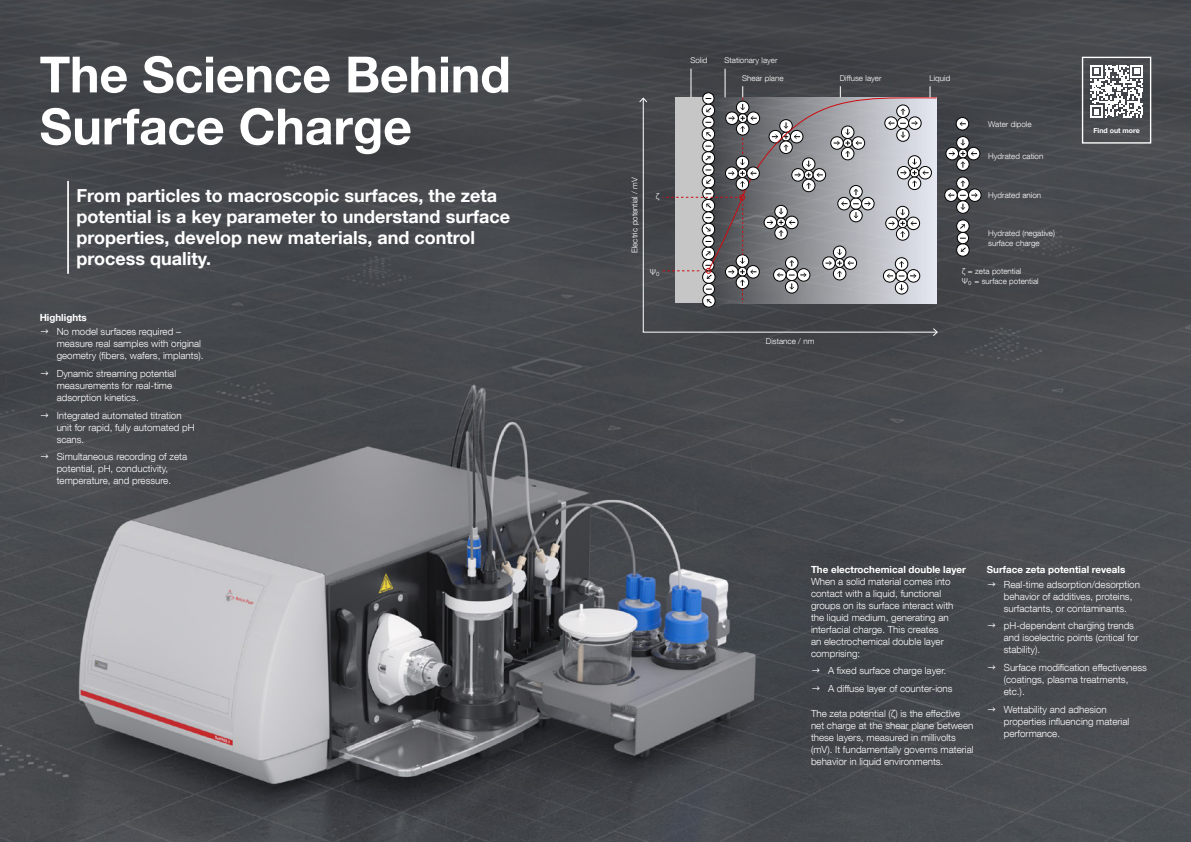
<style>
.page{position:relative;width:1191px;height:842px;background:#fff}
.page>*{position:absolute;margin:0;border:0;box-sizing:border-box;transform-origin:0 0}
.t1{font:700 50px/52px "Helvetica Neue LT Com";letter-spacing:-.005em;color:#fff}
.t2{font:700 18px/21px "Helvetica Neue LT Com";color:#fff}
.t3{font:300 9.8px/12px "Helvetica Neue LT Com";color:#fff}
.t4{font:700 9.8px "Helvetica Neue LT Com";color:#fff}
.t5{font:300 8px/10px "Helvetica Neue LT Com";color:#fff}
.t6{font:300 8px "Nimbus Sans Global";color:#fff}
.t7{font:700 7px "Helvetica Neue LT Com";color:#fff}
.s1{font-family:"Nimbus Sans Global"}
</style>
<div class="page">
<img style="left:0;top:0;width:1191px;height:842px">
<svg style="left:957px;top:189px;width:11px;height:12px"></svg>
<div style="left:957px;top:189px;width:11px;height:12px;border:1px solid #000;border-radius:50%"></div>
<div style="left:956px;top:177px;width:13px;height:12px;background:#fff;border-radius:50%"></div>
<div style="left:956px;top:177px;width:13px;height:13px;border:1px solid #000;border-radius:50%"></div>
<svg style="left:960px;top:180px;width:5px;height:7px"></svg>
<div style="left:968px;top:189px;width:13px;height:12px;background:#fff;border-radius:50%"></div>
<div style="left:968px;top:189px;width:13px;height:13px;border:1px solid #000;border-radius:50%"></div>
<svg style="left:971px;top:193px;width:6px;height:4px"></svg>
<svg style="left:956px;top:201px;width:13px;height:12px"></svg>
<div style="left:956px;top:201px;width:13px;height:13px;border:1px solid #000;border-radius:50%"></div>
<svg style="left:960px;top:204px;width:5px;height:6px"></svg>
<div style="left:944px;top:189px;width:13px;height:12px;background:#fff;border-radius:50%"></div>
<div style="left:944px;top:189px;width:13px;height:13px;border:1px solid #000;border-radius:50%"></div>
<svg style="left:948px;top:193px;width:6px;height:4px"></svg>
<div style="left:956px;top:136px;width:13px;height:13px;border:1px solid #000;border-radius:50%"></div>
<div style="left:967px;top:147px;width:13px;height:13px;border:1px solid #000;border-radius:50%"></div>
<div style="left:956px;top:158px;width:13px;height:13px;border:1px solid #000;border-radius:50%"></div>
<div style="left:945px;top:147px;width:13px;height:13px;border:1px solid #000;border-radius:50%"></div>
<svg style="left:948px;top:139px;width:29px;height:29px"></svg>
<div style="left:956px;top:117px;width:12px;height:13px;background:#fff;border-radius:50%"></div>
<div style="left:956px;top:117px;width:13px;height:13px;border:1px solid #000;border-radius:50%"></div>
<svg style="left:959px;top:121px;width:7px;height:5px"></svg>
<svg style="left:955px;top:218px;width:15px;height:40px"></svg>
<svg style="left:642px;top:97px;width:295px;height:236px;background:#939498"></svg>
<svg style="left:639px;top:97px;width:8px;height:5px"></svg>
<svg style="left:933px;top:328px;width:5px;height:8px"></svg>
<hr style="left:67px;top:181px;width:2px;height:93px;background:#fff">
<svg style="left:1090px;top:65px;width:53px;height:53px"></svg>
<div style="left:1081px;top:57px;width:70px;height:87px;border:1px solid #fff"></div>
<svg style="left:663px;top:69px;width:94px;height:239px;background:#807e81"></svg>
<svg style="left:988px;top:582px;width:7px;height:4px"></svg>
<svg style="left:988px;top:623px;width:7px;height:5px"></svg>
<svg style="left:988px;top:665px;width:7px;height:4px"></svg>
<svg style="left:988px;top:707px;width:7px;height:4px"></svg>
<svg style="left:812px;top:668px;width:7px;height:5px"></svg>
<svg style="left:812px;top:686px;width:7px;height:4px"></svg>
<svg style="left:41px;top:330px;width:7px;height:4px"></svg>
<svg style="left:41px;top:371px;width:7px;height:4px"></svg>
<svg style="left:41px;top:413px;width:7px;height:4px"></svg>
<svg style="left:41px;top:455px;width:7px;height:4px"></svg>
<h1 class="t1" style="left:40px;top:47px;width:472px">The Science Behind<br>Surface Charge</h1>
<h2 class="t2" style="left:77px;top:185px;width:435px">From particles to macroscopic surfaces, the zeta potential is a key parameter to understand surface properties, develop new materials, and control process quality.</h2>
<p class="t4" style="left:40px;top:311px;width:49px">Highlights</p>
<p class="t3" style="left:57px;top:326px;width:148px">No model surfaces required – measure real samples with original geometry (fibers, wafers, implants).</p>
<p class="t3" style="left:57px;top:367px;width:121px">Dynamic streaming potential measurements for real-time adsorption kinetics.</p>
<p class="t3" style="left:57px;top:409px;width:139px">Integrated automated titration unit for rapid, fully automated pH scans.</p>
<p class="t3" style="left:57px;top:451px;width:132px">Simultaneous recording of zeta potential, pH, conductivity, temperature, and pressure.</p>
<p class="t5" style="left:629px;top:253px;width:77px;rotate:-90deg">Electric potential / mV</p>
<p class="t6" style="left:656px;top:192px;width:5px">ζ</p>
<p class="t6" style="left:650px;top:267px;width:11px">Ψ<sub>0</sub></p>
<p class="t5" style="left:690px;top:55px;width:19px">Solid</p>
<p class="t5" style="left:742px;top:51px;width:43px;line-height:17.5px;text-indent:-18px">Stationary layer<br>Shear plane</p>
<p class="t5" style="left:766px;top:336px;width:50px">Distance / nm</p>
<p class="t5" style="left:840px;top:73px;width:43px">Diffuse layer</p>
<p class="t5" style="left:929px;top:73px;width:22px">Liquid</p>
<p class="t5" style="left:988px;top:118px;width:45px">Water dipole</p>
<p class="t5" style="left:988px;top:151px;width:57px">Hydrated cation</p>
<p class="t5" style="left:988px;top:190px;width:54px">Hydrated anion</p>
<p class="t5" style="left:988px;top:228px;width:68px">Hydrated (negative) surface charge</p>
<p class="t5" style="left:962px;top:266px;width:78px"><span class="s1">ζ</span> = zeta potential<br><span class="s1">Ψ</span><sub>0</sub> = surface potential</p>
<p class="t7" style="left:1093px;top:126px;width:48px">Find out more</p>
<p class="t4" style="left:811px;top:563px;width:156px">The electrochemical double layer</p>
<p class="t3" style="left:811px;top:575px;width:144px">When a solid material comes into contact with a liquid, functional groups on its surface interact with the liquid medium, generating an interfacial charge. This creates<br>an electrochemical double layer comprising:</p>
<p class="t3" style="left:828px;top:662px;width:126px;line-height:17.7px">A fixed surface charge layer.<br>A diffuse layer of counter-ions</p>
<p class="t3" style="left:811px;top:707px;width:164px">The zeta potential (<span class="s1">ζ</span>) is the effective net charge at the shear plane between these layers, measured in millivolts (mV). It fundamentally governs material behavior in liquid environments.</p>
<p class="t4" style="left:986px;top:563px;width:140px">Surface zeta potential reveals</p>
<p class="t3" style="left:1003px;top:578px;width:138px">Real-time adsorption/desorption behavior of additives, proteins, surfactants, or contaminants.</p>
<p class="t3" style="left:1003px;top:620px;width:136px">pH-dependent charging trends and isoelectric points (critical for stability).</p>
<p class="t3" style="left:1003px;top:661px;width:145px">Surface modification effectiveness (coatings, plasma treatments, etc.).</p>
<p class="t3" style="left:1003px;top:703px;width:127px">Wettability and adhesion properties influencing material performance.</p>
</div>
